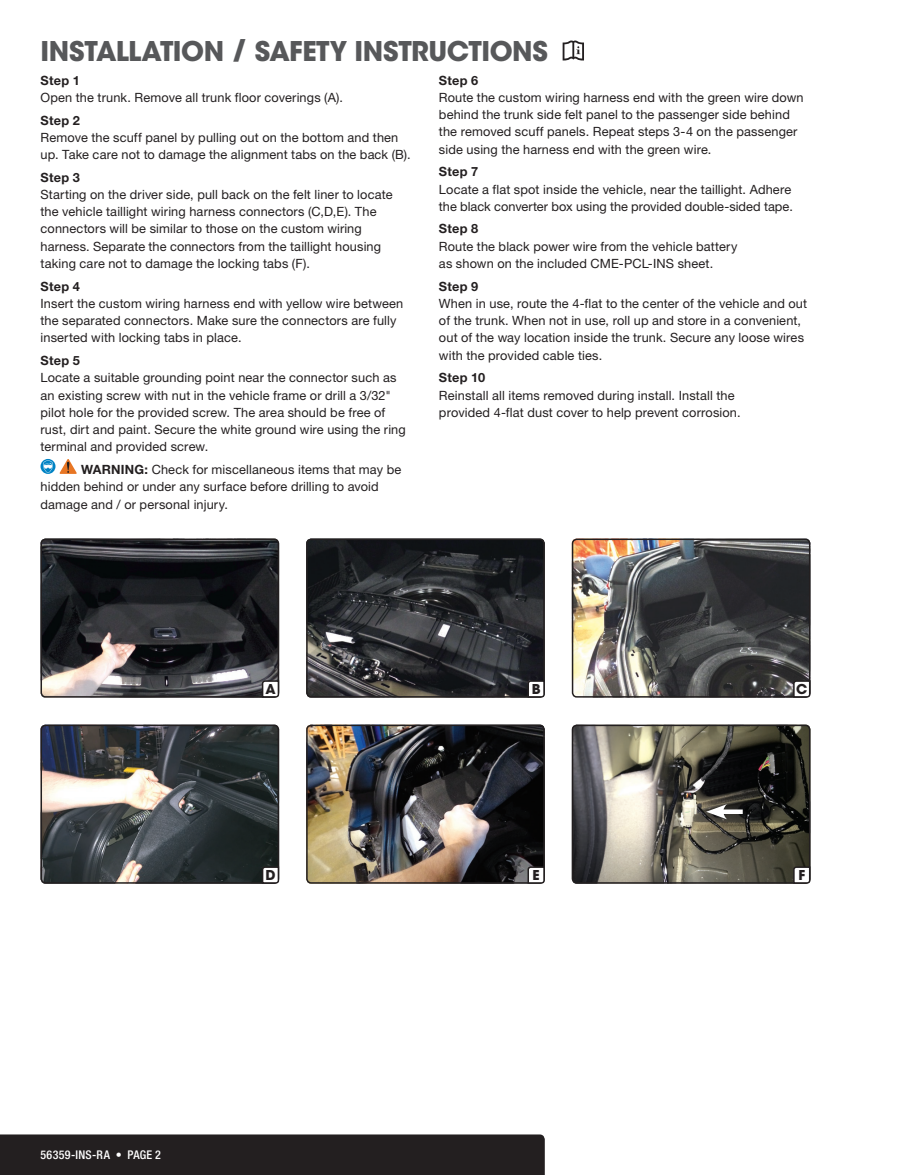
<style>
.page{position:relative;width:905px;height:1175px;background:#fff}
.page>*{position:absolute;margin:0;border:0;box-sizing:border-box;transform-origin:0 0}
.t1{font:700 27px "ITC Avant Garde Std";letter-spacing:-.015em;color:#57585a}
.t2{font:700 13.5px "ITC Avant Garde Std";color:#231f20}
.t3{font:12.75px/17.2px "Helvetica Neue LT Std";letter-spacing:.01em;color:#231f20}
.t4{font:700 12.75px "Helvetica Neue LT Std";letter-spacing:.02em;color:#231f20}
.t5{font:500 condensed 12px "Helvetica Neue LT Std";letter-spacing:.025em;color:#fff}
.s1{font-weight:700}
</style>
<div class="page">
<img style="left:41px;top:541px;width:235px;height:156px">
<div style="left:40px;top:538px;width:239px;height:159px;border:2px solid #231f20;border-radius:4px"></div>
<img style="left:307px;top:539px;width:237px;height:158px">
<div style="left:306px;top:538px;width:238px;height:159px;border:2px solid #231f20;border-radius:4px"></div>
<img style="left:574px;top:541px;width:233px;height:153px">
<div style="left:571px;top:538px;width:239px;height:159px;border:2px solid #231f20;border-radius:4px"></div>
<img style="left:41px;top:727px;width:235px;height:156px">
<div style="left:40px;top:724px;width:239px;height:159px;border:2px solid #231f20;border-radius:4px"></div>
<img style="left:307px;top:725px;width:237px;height:158px">
<div style="left:306px;top:724px;width:238px;height:159px;border:2px solid #231f20;border-radius:4px"></div>
<img style="left:574px;top:727px;width:233px;height:153px">
<div style="left:571px;top:724px;width:239px;height:159px;border:2px solid #231f20;border-radius:4px"></div>
<svg style="left:261px;top:679px;width:19px;height:19px"></svg>
<svg style="left:526px;top:679px;width:19px;height:19px"></svg>
<svg style="left:792px;top:679px;width:19px;height:19px"></svg>
<svg style="left:261px;top:865px;width:19px;height:19px"></svg>
<svg style="left:526px;top:865px;width:19px;height:19px"></svg>
<svg style="left:792px;top:865px;width:19px;height:19px"></svg>
<svg style="left:562px;top:41px;width:22px;height:19px"></svg>
<div style="left:718px;top:809px;width:24px;height:5px;background:#fff"></div>
<svg style="left:706px;top:804px;width:21px;height:15px"></svg>
<svg style="left:60px;top:459px;width:17px;height:15px"></svg>
<svg style="left:41px;top:459px;width:14px;height:15px"></svg>
<svg style="left:43px;top:460px;width:10px;height:12px"></svg>
<div style="left:0;top:1134px;width:544px;height:40px;background:#231f20"></div>
<h1 class="t1" style="left:40px;top:33px;width:509px">INSTALLATION / SAFETY INSTRUCTIONS</h1>
<p class="t4" style="left:40px;top:72px;width:41px">Step 1</p>
<p class="t3" style="left:40px;top:89px;width:304px">Open the trunk. Remove all trunk floor coverings (A).</p>
<p class="t4" style="left:40px;top:112px;width:41px">Step 2</p>
<p class="t3" style="left:40px;top:128px;width:371px">Remove the scuff panel by pulling out on the bottom and then up. Take care not to damage the alignment tabs on the back (B).</p>
<p class="t4" style="left:40px;top:169px;width:41px">Step 3</p>
<p class="t3" style="left:40px;top:186px;width:353px">Starting on the driver side, pull back on the felt liner to locate the vehicle taillight wiring harness connectors (C,D,E). The connectors will be similar to those on the custom wiring harness. Separate the connectors from the taillight housing taking care not to damage the locking tabs (F).</p>
<p class="t4" style="left:40px;top:278px;width:41px">Step 4</p>
<p class="t3" style="left:40px;top:294px;width:364px">Insert the custom wiring harness end with yellow wire between the separated connectors. Make sure the connectors are fully inserted with locking tabs in place.</p>
<p class="t4" style="left:40px;top:352px;width:41px">Step 5</p>
<p class="t3" style="left:40px;top:369px;width:367px">Locate a suitable grounding point near the connector such as an existing screw with nut in the vehicle frame or drill a 3/32" pilot hole for the provided screw. The area should be free of rust, dirt and paint. Secure the white ground wire using the ring terminal and provided screw.</p>
<p class="t3" style="left:40px;top:460px;width:362px;text-indent:41px"><span class="s1">WARNING:</span> Check for miscellaneous items that may be hidden behind or under any surface before drilling to avoid damage and / or personal injury.</p>
<p class="t4" style="left:439px;top:72px;width:41px">Step 6</p>
<p class="t3" style="left:439px;top:88px;width:366px">Route the custom wiring harness end with the green wire down behind the trunk side felt panel to the passenger side behind the removed scuff panels. Repeat steps 3-4 on the passenger side using the harness end with the green wire.</p>
<p class="t4" style="left:439px;top:164px;width:41px">Step 7</p>
<p class="t3" style="left:439px;top:180px;width:355px">Locate a flat spot inside the vehicle, near the taillight. Adhere the black converter box using the provided double-sided tape.</p>
<p class="t4" style="left:439px;top:221px;width:41px">Step 8</p>
<p class="t3" style="left:439px;top:237px;width:300px">Route the black power wire from the vehicle battery as shown on the included CME-PCL-INS sheet.</p>
<p class="t4" style="left:439px;top:278px;width:41px">Step 9</p>
<p class="t3" style="left:439px;top:294px;width:370px">When in use, route the 4-flat to the center of the vehicle and out of the trunk. When not in use, roll up and store in a convenient, out of the way location inside the trunk. Secure any loose wires with the provided cable ties.</p>
<p class="t4" style="left:439px;top:370px;width:48px">Step 10</p>
<p class="t3" style="left:439px;top:386px;width:303px">Reinstall all items removed during install. Install the provided 4-flat dust cover to help prevent corrosion.</p>
<p class="t2" style="left:265px;top:680px;width:12px">A</p>
<p class="t2" style="left:531px;top:680px;width:10px">B</p>
<p class="t2" style="left:796px;top:680px;width:13px">C</p>
<p class="t2" style="left:265px;top:866px;width:12px">D</p>
<p class="t2" style="left:532px;top:866px;width:9px">E</p>
<p class="t2" style="left:798px;top:866px;width:8px">F</p>
<p class="t5" style="left:40px;top:1147px;width:122px">56359-INS-RA • PAGE 2</p>
</div>
